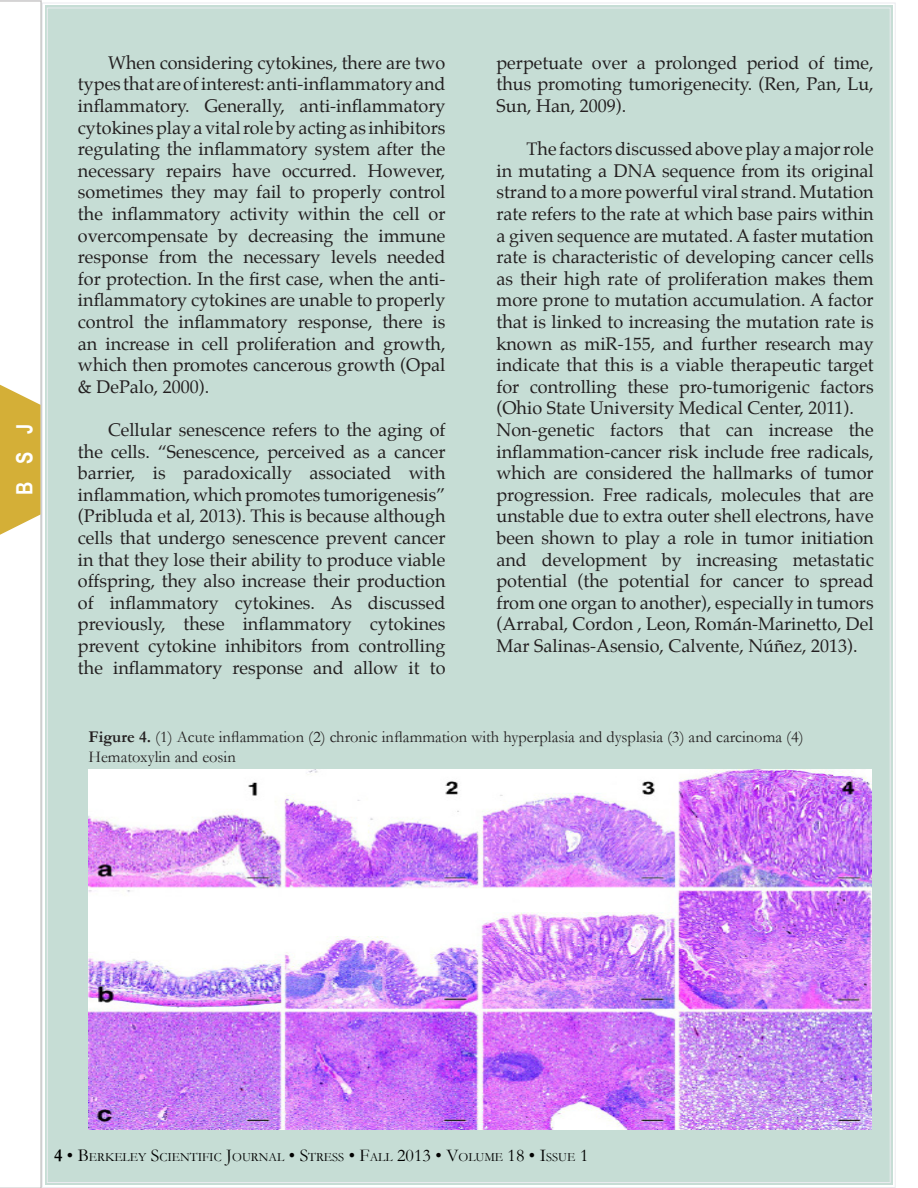
<style>
.page{position:relative;width:918px;height:1188px;background:#fff}
.page>*{position:absolute;margin:0;border:0;box-sizing:border-box;transform-origin:0 0}
.t1{font:700 22.5px "Arial Narrow";color:#fff}
.t2{font:18px/21.6px "Palatino";color:#231f20;text-align:justify}
.t3{font:16.5px/19.8px "Garamond";color:#231f20}
.t4{font:12.6px "Garamond";color:#000}
.s1{font-weight:700}
.s2{font-weight:700;font-size:18px}
.s3{font-size:18px}
</style>
<div class="page">
<div style="left:42px;top:2px;width:854px;height:1186px;background:#c6ddd5"></div>
<svg style="left:0;top:0;width:42px;height:1188px"></svg>
<svg style="left:0;top:378px;width:40px;height:164px"></svg>
<img style="left:89px;top:770px;width:783px;height:359px">
<p class="t1" style="left:8px;top:495px;width:73px;rotate:-90deg">BSJ</p>
<p class="t2" style="left:78px;top:52px;width:369px;text-indent:30px">When considering cytokines, there are two types that are of interest: anti-inflammatory and inflammatory. Generally, anti-inflammatory cytokines play a vital role by acting as inhibitors regulating the inflammatory system after the necessary repairs have occurred. However, sometimes they may fail to properly control the inflammatory activity within the cell or overcompensate by decreasing the immune response from the necessary levels needed for protection. In the first case, when the anti&shy;inflammatory cytokines are unable to properly control the inflammatory response, there is an increase in cell proliferation and growth, which then promotes cancerous growth (Opal &amp; DePalo, 2000).</p>
<p class="t2" style="left:78px;top:419px;width:369px;text-indent:30px">Cellular senescence refers to the aging of the cells. “Senescence, perceived as a cancer barrier, is paradoxically associated with inflammation, which promotes tumorigenesis” (Pribluda et al, 2013). This is because although cells that undergo senescence prevent cancer in that they lose their ability to produce viable offspring, they also increase their production of inflammatory cytokines. As discussed previously, these inflammatory cytokines prevent cytokine inhibitors from controlling the inflammatory response and allow it to</p>
<p class="t2" style="left:496px;top:52px;width:379px">perpetuate over a prolonged period of time, thus promoting tumorigenecity. (Ren, Pan, Lu, Sun, Han, 2009).</p>
<p class="t2" style="left:496px;top:138px;width:379px;text-indent:30px">The factors discussed above play a major role in mutating a DNA sequence from its original strand to a more powerful viral strand. Mutation rate refers to the rate at which base pairs within a given sequence are mutated. A faster mutation rate is characteristic of developing cancer cells as their high rate of proliferation makes them more prone to mutation accumulation. A factor that is linked to increasing the mutation rate is known as miR-155, and further research may indicate that this is a viable therapeutic target for controlling these pro-tumorigenic factors (Ohio State University Medical Center, 2011).</p>
<p class="t2" style="left:496px;top:419px;width:379px">Non-genetic factors that can increase the inflammation-cancer risk include free radicals, which are considered the hallmarks of tumor progression. Free radicals, molecules that are unstable due to extra outer shell electrons, have been shown to play a role in tumor initiation and development by increasing metastatic potential (the potential for cancer to spread from one organ to another), especially in tumors (Arrabal, Cordon , Leon, Román-Marinetto, Del Mar Salinas-Asensio, Calvente, Núñez, 2013).</p>
<p class="t3" style="left:89px;top:727px;width:717px"><span class="s1">Figure 4.</span> (1) Acute inflammation (2) chronic inflammation with hyperplasia and dysplasia (3) and carcinoma (4)<br>Hematoxylin and eosin</p>
<p class="t4" style="left:54px;top:1150px;width:536px"><span class="s2">4</span> <span class="s3">• B</span>ERKELEY <span class="s3">S</span>CIENTIFIC <span class="s3">J</span>OURNAL <span class="s3">• S</span>TRESS <span class="s3">• F</span>ALL <span class="s3">2013 • V</span>OLUME <span class="s3">18 • I</span>SSUE <span class="s3">1</span></p>
</div>
